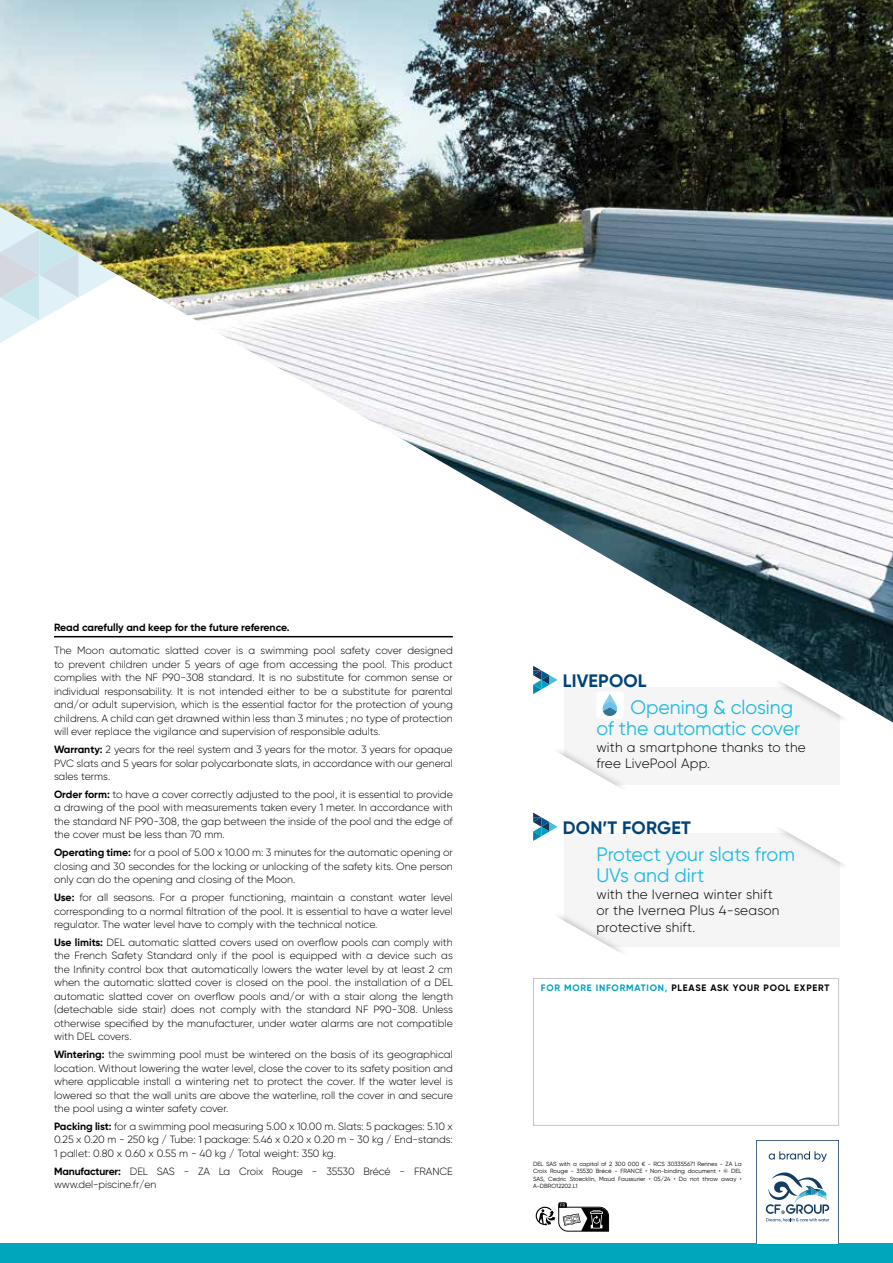
<style>
.page{position:relative;width:893px;height:1263px;background:#fff}
.page>*{position:absolute;margin:0;border:0;box-sizing:border-box;transform-origin:0 0}
.t1{font:19.5px/21px "Gilroy";color:#1dbadf}
.t2{font:700 18px "Gilroy";letter-spacing:.01em;color:#004379}
.t3{font:300 13.5px/16.5px "Gilroy";letter-spacing:.015em;color:#000}
.t4{font:300 10.5px/13.5px "Gilroy";color:#000;text-align:justify}
.t5{font:700 10.5px "Gilroy";color:#000}
.t6{font:700 9.3px "Gilroy";letter-spacing:.085em;color:#000}
.t7{font:6px/7.5px "Gilroy";color:#000;text-align:justify}
.s1{font-weight:700}
.s2{color:#00a2bd}
</style>
<div class="page">
<div style="left:0;top:1244px;width:893px;height:19px;background:#00a7bc"></div>
<div style="left:564px;top:687px;width:275px;height:97px;background:#f5f5f5"></div>
<div style="left:772px;top:672px;width:80px;height:52px;background:#f5f5f5"></div>
<div style="left:550px;top:746px;width:79px;height:52px;background:#f5f5f5"></div>
<div style="left:564px;top:834px;width:275px;height:113px;background:#f5f5f5"></div>
<div style="left:772px;top:819px;width:80px;height:52px;background:#fff"></div>
<svg style="left:782px;top:830px;width:60px;height:36px"></svg>
<div style="left:550px;top:910px;width:79px;height:53px;background:#fff"></div>
<svg style="left:560px;top:916px;width:58px;height:35px"></svg>
<svg style="left:533px;top:751px;width:88px;height:90px"></svg>
<div style="left:533px;top:978px;width:306px;height:148px;background:#fff;border:1px solid #c6c6c6"></div>
<svg style="left:756px;top:1140px;width:83px;height:104px"></svg>
<svg style="left:535px;top:1202px;width:75px;height:30px"></svg>
<img style="left:0;top:0;width:893px;height:722px">
<p class="t5" style="left:54px;top:621px;width:237px">Read carefully and keep for the future reference.</p>
<p class="t4" style="left:54px;top:644px;width:400px">The Moon automatic slatted cover is a swimming pool safety cover designed to prevent children under 5 years of age from accessing the pool. This product complies with the NF P90-308 standard. It is no substitute for common sense or individual responsability. It is not intended either to be a substitute for parental and/or adult supervision, which is the essential factor for the protection of young childrens. A child can get drawned within less than 3 minutes ; no type of protection will ever replace the vigilance and supervision of responsible adults.</p>
<p class="t4" style="left:54px;top:743px;width:400px"><span class="s1">Warranty:</span> 2 years for the reel system and 3 years for the motor. 3 years for opaque PVC slats and 5 years for solar polycarbonate slats, in accordance with our general sales terms.</p>
<p class="t4" style="left:54px;top:787px;width:400px"><span class="s1">Order form:</span> to have a cover correctly adjusted to the pool, it is essential to provide a drawing of the pool with measurements taken every 1 meter. In accordance with the standard NF P90-308, the gap between the inside of the pool and the edge of the cover must be less than 70 mm.</p>
<p class="t4" style="left:54px;top:846px;width:400px"><span class="s1">Operating time:</span> for a pool of 5.00 x 10.00 m: 3 minutes for the automatic opening or closing and 30 secondes for the locking or unlocking of the safety kits. One person only can do the opening and closing of the Moon.</p>
<p class="t4" style="left:54px;top:890px;width:400px"><span class="s1">Use:</span> for all seasons. For a proper functioning, maintain a constant water level corresponding to a normal filtration of the pool. It is essential to have a water level regulator. The water level have to comply with the technical notice.</p>
<p class="t4" style="left:54px;top:935px;width:400px"><span class="s1">Use limits:</span> DEL automatic slatted covers used on overflow pools can comply with the French Safety Standard only if the pool is equipped with a device such as the Infinity control box that automatically lowers the water level by at least 2 cm when the automatic slatted cover is closed on the pool. the installation of a DEL automatic slatted cover on overflow pools and/or with a stair along the length (detechable side stair) does not comply with the standard NF P90-308. Unless otherwise specified by the manufacturer, under water alarms are not compatible with DEL covers.</p>
<p class="t4" style="left:54px;top:1047px;width:400px"><span class="s1">Wintering:</span> the swimming pool must be wintered on the basis of its geographical location. Without lowering the water level, close the cover to its safety position and where applicable install a wintering net to protect the cover. If the water level is lowered so that the wall units are above the waterline, roll the cover in and secure the pool using a winter safety cover.</p>
<p class="t4" style="left:54px;top:1119px;width:400px"><span class="s1">Packing list:</span> for a swimming pool measuring 5.00 x 10.00 m. Slats: 5 packages: 5.10 x 0.25 x 0.20 m - 250 kg / Tube: 1 package: 5.46 x 0.20 x 0.20 m - 30 kg / End-stands:<br>1 pallet: 0.80 x 0.60 x 0.55 m - 40 kg / Total weight: 350 kg.</p>
<p class="t4" style="left:54px;top:1164px;width:400px"><span class="s1">Manufacturer:</span> DEL SAS - ZA La Croix Rouge - 35530 Brécé - FRANCE www.del-piscine.fr/en</p>
<h2 class="t2" style="left:563px;top:669px;width:85px">LIVEPOOL</h2>
<h1 class="t1" style="left:596px;top:697px;width:205px;text-indent:34px">Opening &amp; closing of the automatic cover</h1>
<p class="t3" style="left:596px;top:739px;width:211px">with a smartphone thanks to the free LivePool App.</p>
<h2 class="t2" style="left:563px;top:816px;width:129px">DON’T FORGET</h2>
<h1 class="t1" style="left:596px;top:843px;width:200px">Protect your slats from<br>UVs and dirt</h1>
<p class="t3" style="left:596px;top:885px;width:185px">with the Ivernea winter shift or the Ivernea Plus 4-season protective shift.</p>
<p class="t6" style="left:541px;top:982px;width:290px"><span class="s2">FOR MORE INFORMATION,</span> PLEASE ASK YOUR POOL EXPERT</p>
<p class="t7" style="left:533px;top:1159px;width:210px">DEL SAS with a capital of 2 300 000 € - RCS 303355671 Rennes - ZA La Croix Rouge - 35530 Brécé - FRANCE • Non-binding document • © DEL SAS, Cedric Stoecklin, Maud Faussurier • 05/24 • Do not throw away • A-DBRO12202.L1</p>
</div>
